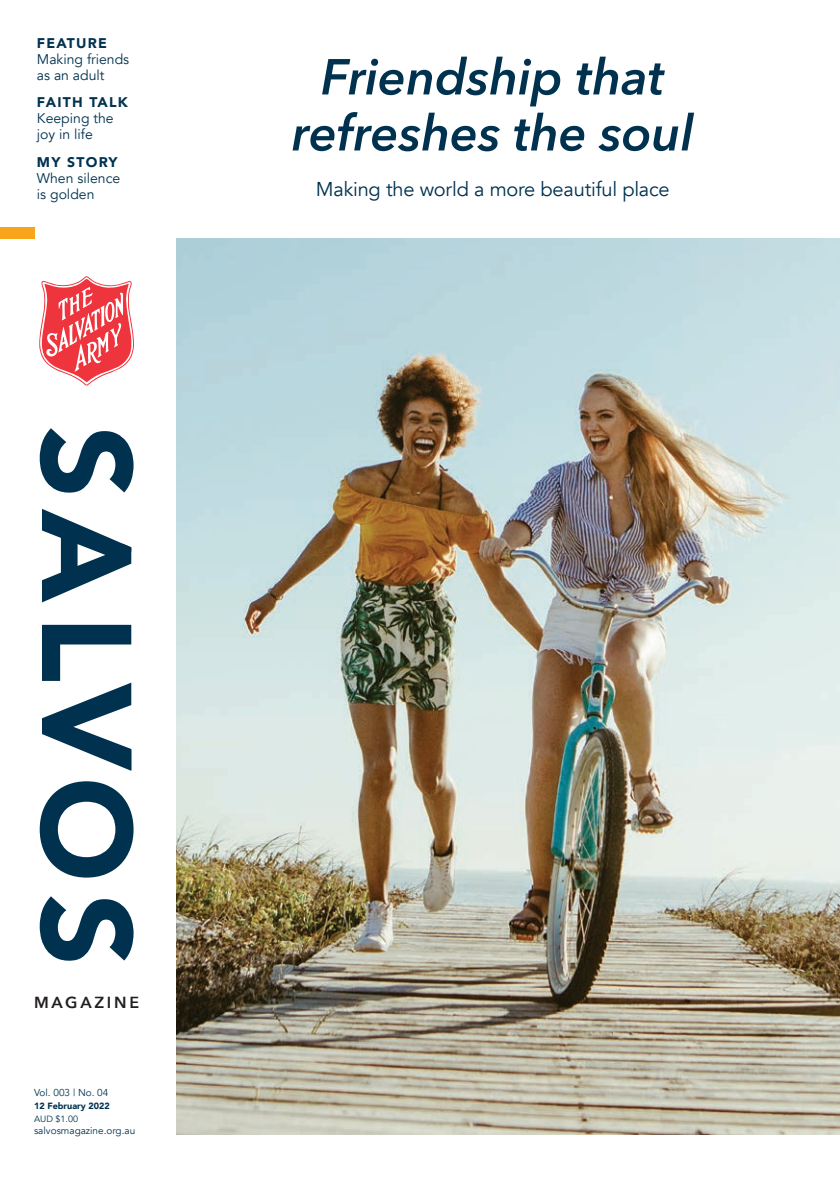
<style>
.page{position:relative;width:840px;height:1191px;background:#fff}
.page>*{position:absolute;margin:0;border:0;box-sizing:border-box;transform-origin:0 0}
.Cover_-_heading{font:italic 600 50px/56px "Avenir Next";letter-spacing:-.005em;color:#003250;text-align:center}
.Cover_-_subheading{font:20px "Avenir";letter-spacing:-.01em;color:#003250}
.t1{font:600 16px "Avenir Next";letter-spacing:.17em;color:#231f20}
.Cover_-_Contents_on{font:14px/16px "Avenir";color:#003250}
.Cover_-_Contents_on-2{font:900 14px "Avenir";letter-spacing:.09em;color:#003250}
.Cover_-_date___no{font:10px "Avenir";color:#003250}
.Cover___Running_Head{font:900 9px "Avenir";color:#003250}
.Cover_-_date___no-2{font:9px "Avenir";color:#003250}
</style>
<div class="page">
<svg style="left:40px;top:428px;width:93px;height:532px"></svg>
<div style="left:0;top:227px;width:34px;height:11px;background:#f9a51b"></div>
<svg style="left:39px;top:276px;width:95px;height:109px"></svg>
<img style="left:177px;top:238px;width:662px;height:896px">
<svg style="left:61px;top:726px;width:70px;height:44px"></svg>
<svg style="left:122px;top:543px;width:9px;height:8px"></svg>
<p class="Cover_-_Contents_on-2" style="left:37px;top:31px;width:72px">FEATURE</p>
<p class="Cover_-_Contents_on" style="left:37px;top:51px;width:94px">Making friends as an adult</p>
<p class="Cover_-_Contents_on-2" style="left:37px;top:90px;width:92px">FAITH TALK</p>
<p class="Cover_-_Contents_on" style="left:37px;top:111px;width:78px">Keeping the joy in life</p>
<p class="Cover_-_Contents_on-2" style="left:37px;top:150px;width:82px">MY STORY</p>
<p class="Cover_-_Contents_on" style="left:37px;top:170px;width:85px">When silence is golden</p>
<p class="Cover_-_subheading" style="left:316px;top:178px;width:355px">Making the world a more beautiful place</p>
<p class="Cover_-_heading" style="left:291px;top:48px;width:403px">Friendship that refreshes the soul</p>
<p class="t1" style="left:34px;top:988px;width:107px">MAGAZINE</p>
<p class="Cover_-_date___no" style="left:34px;top:1086px;width:76px">Vol. 003 | No. 04</p>
<p class="Cover___Running_Head" style="left:34px;top:1098px;width:77px">12 February 2022</p>
<p class="Cover_-_date___no-2" style="left:34px;top:1113px;width:46px">AUD $1.00</p>
<p class="Cover_-_date___no" style="left:34px;top:1124px;width:103px">salvosmagazine.org.au</p>
</div>
